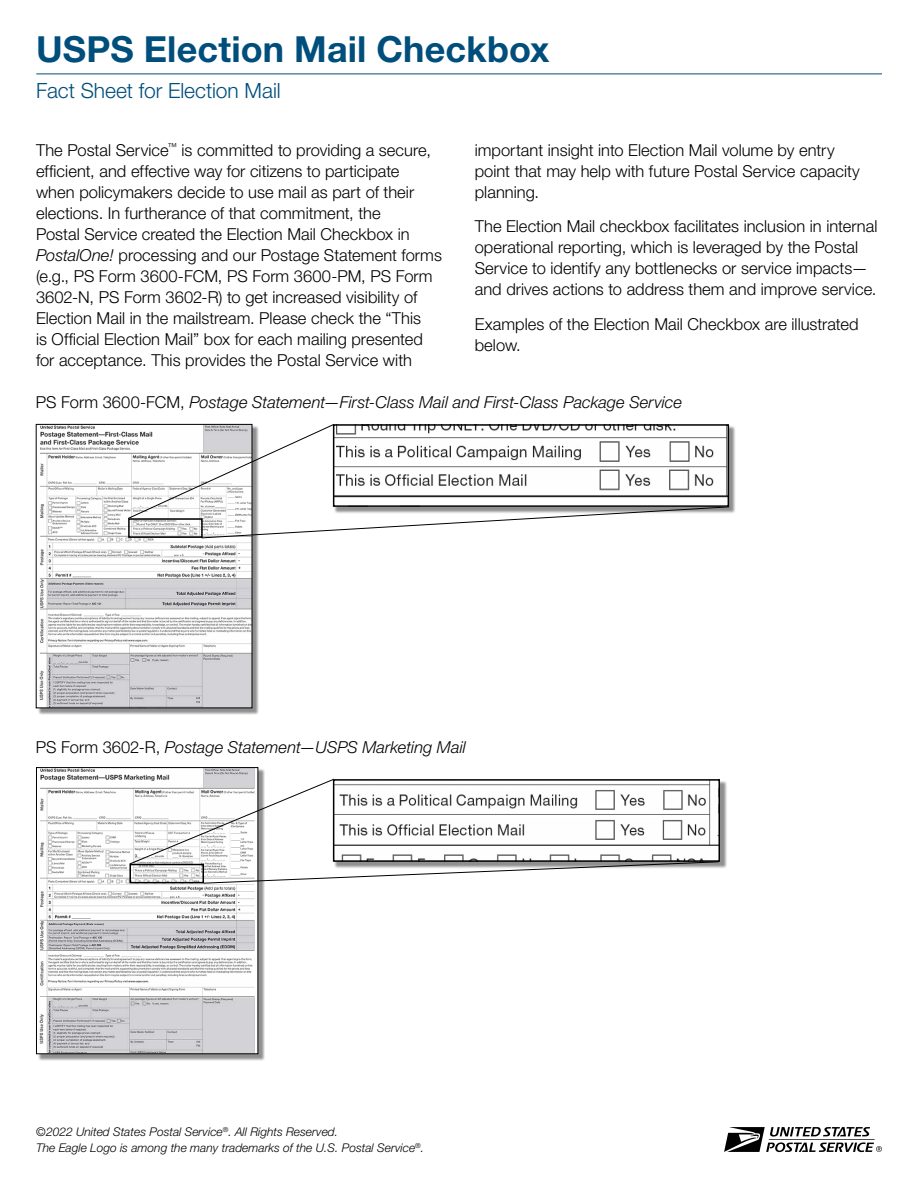
<style>
.page{position:relative;width:918px;height:1188px;background:#fff}
.page>*{position:absolute;margin:0;border:0;box-sizing:border-box;transform-origin:0 0}
.t1{font:700 36px "Helvetica Neue LT Std";color:#004e7c}
.p_fact_sheet{font:300 21px "Helvetica Neue LT Std";color:#004e7c}
.t2{font:300 16.5px/21px "Helvetica Neue LT Std";color:#000}
.t3{font:italic 300 16.5px "Helvetica Neue LT Std";color:#000}
.t4{font:italic 300 12px/16.5px "Helvetica Neue LT Std";color:#000}
.s1{font-style:italic}
.s2{font-style:normal}
</style>
<div class="page">
<svg style="left:724px;top:1127px;width:158px;height:26px"></svg>
<hr style="left:36px;top:74px;width:846px;height:1px;background:#004e7c">
<div style="left:37px;top:426px;width:223px;height:289px;background:#000;opacity:.44"></div>
<img style="left:38px;top:426px;width:212px;height:280px">
<div style="left:37px;top:769px;width:228px;height:292px;background:#000;opacity:.44"></div>
<img style="left:38px;top:769px;width:218px;height:283px">
<div style="left:36px;top:767px;width:222px;height:287px;border:1px solid #000"></div>
<svg style="left:128px;top:424px;width:488px;height:114px"></svg>
<svg style="left:129px;top:779px;width:427px;height:105px"></svg>
<div style="left:334px;top:426px;width:402px;height:88px;background:#000;opacity:.44"></div>
<img style="left:336px;top:427px;width:390px;height:77px">
<div style="left:333px;top:424px;width:396px;height:83px;border:2px solid #000"></div>
<div style="left:334px;top:781px;width:393px;height:88px;background:#000;opacity:.44"></div>
<img style="left:336px;top:782px;width:381px;height:77px">
<div style="left:333px;top:779px;width:387px;height:83px;border:2px solid #000"></div>
<h1 class="t1" style="left:36px;top:27px;width:515px">USPS Election Mail Checkbox</h1>
<p class="p_fact_sheet" style="left:36px;top:77px;width:246px">Fact Sheet for Election Mail</p>
<p class="t2" style="left:36px;top:139px;width:407px">The Postal Service<sup>™</sup> is committed to providing a secure, efficient, and effective way for citizens to participate when policymakers decide to use mail as part of their elections. In furtherance of that commitment, the<br>Postal Service created the Election Mail Checkbox in <span class="s1">PostalOne!</span> processing and our Postage Statement forms (e.g., PS Form 3600-FCM, PS Form 3600-PM, PS Form 3602-N, PS Form 3602-R) to get increased visibility of Election Mail in the mailstream. Please check the “This<br>is Official Election Mail” box for each mailing presented for acceptance. This provides the Postal Service with</p>
<p class="t2" style="left:475px;top:139px;width:387px">important insight into Election Mail volume by entry point that may help with future Postal Service capacity planning.</p>
<p class="t2" style="left:475px;top:216px;width:404px">The Election Mail checkbox facilitates inclusion in internal operational reporting, which is leveraged by the Postal Service to identify any bottlenecks or service impacts— and drives actions to address them and improve service.</p>
<p class="t2" style="left:475px;top:313px;width:385px">Examples of the Election Mail Checkbox are illustrated below.</p>
<p class="t3" style="left:36px;top:392px;width:648px"><span class="s2">PS Form 3600-FCM,</span> Postage Statement—First-Class Mail and First-Class Package Service</p>
<p class="t3" style="left:36px;top:737px;width:431px"><span class="s2">PS Form 3602-R,</span> Postage Statement—USPS Marketing Mail</p>
<p class="t4" style="left:36px;top:1123px;width:390px">©2022 United States Postal Service<sup>®</sup>. All Rights Reserved.<br>The Eagle Logo is among the many trademarks of the U.S. Postal Service<sup>®</sup>.</p>
</div>
